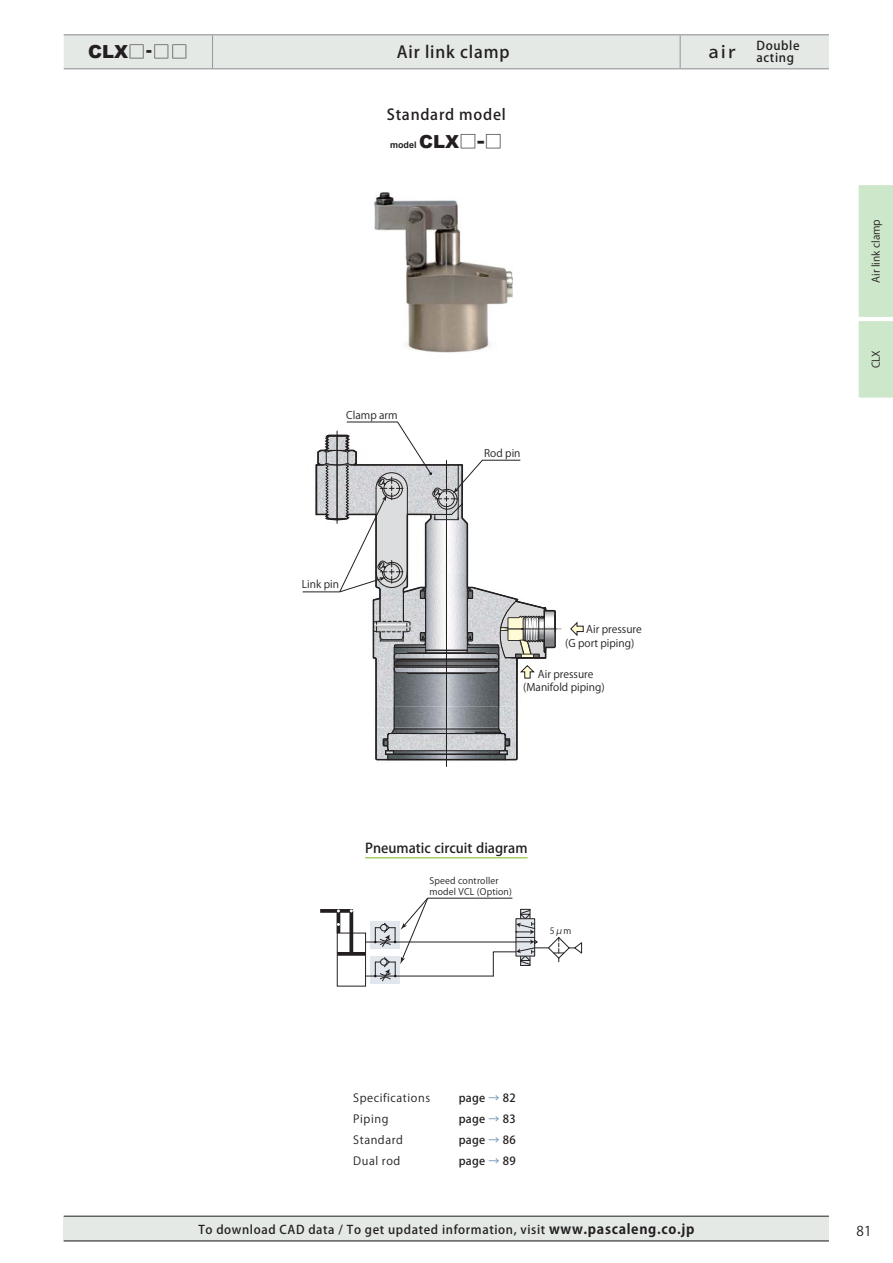
<style>
.page{position:relative;width:893px;height:1263px;background:#fff}
.page>*{position:absolute;margin:0;border:0;box-sizing:border-box;transform-origin:0 0}
.t1{font:900 18px "Arial";color:#231f20}
.t2{font:16.5px "Koz Go Pro Medium 90 msp RKSJ H";letter-spacing:.05em;color:#231f20}
.t3{font:15px "Koz Go Pro Medium 90 msp RKSJ H";letter-spacing:.05em;color:#231f20}
.t4{font:13.5px "Koz Go Pro Medium 90 msp RKSJ H";color:#231f20}
.t5{font:13.5px "Koz Go Pro Regular 90 msp RKSJ H";color:#231f20}
.t6{font:12px/12px "Koz Go Pro Medium 90 msp RKSJ H";letter-spacing:.05em;color:#231f20}
.t7{font:11.25px/21px "Koz Go Pro Regular 90 msp RKSJ H";letter-spacing:.05em;color:#231f20}
.t8{font:11.25px/21px "Koz Go Pro Medium 90 msp RKSJ H";letter-spacing:.025em;color:#231f20;text-align:justify}
.t9{font:10.5px/13.5px "Koz Go Pro Regular 90 msp RKSJ H";color:#231f20}
.t10{font:9px/10.8px "Koz Go Pro Regular 90 msp RKSJ H";letter-spacing:.02em;color:#231f20}
.t11{font:700 9px "Arial";color:#231f20}
.t12{font:8.7px "Koz Go Pro Regular 90 msp RKSJ H";color:#231f20}
.s1{font-family:"Koz Go Pro Extra Light 90 msp RKSJ H";font-weight:400;font-size:17.25px}
.s2{font-size:17.25px}
.s3{font-weight:900;font-size:18px}
.s4{font-family:"Koz Go Pro Light 90 msp RKSJ H";font-weight:400;font-size:18px}
.s5{color:#839fc4}
.s6{font-family:"Koz Go Pro Bold 90 msp RKSJ H";font-size:13.5px}
</style>
<div class="page">
<div style="left:64px;top:1216px;width:765px;height:25px;background:#e4e9e6"></div>
<hr style="left:64px;top:1216px;width:765px;height:1px;background:#231f20">
<hr style="left:64px;top:1241px;width:765px;height:1px;background:#231f20">
<div style="left:64px;top:35px;width:765px;height:33px;background:#e4e9e6"></div>
<hr style="left:212px;top:35px;width:1px;height:33px;background:#939598">
<hr style="left:680px;top:35px;width:1px;height:33px;background:#939598">
<hr style="left:64px;top:34px;width:765px;height:1px;background:#939598">
<hr style="left:64px;top:68px;width:765px;height:1px;background:#939598">
<div style="left:859px;top:185px;width:34px;height:213px;background:#cde7ca"></div>
<img style="left:374px;top:192px;width:138px;height:161px">
<div style="left:371px;top:922px;width:29px;height:27px;background:#e1e7ed"></div>
<div style="left:371px;top:956px;width:29px;height:27px;background:#e1e7ed"></div>
<hr style="left:366px;top:976px;width:127px;height:1px;background:#231f20">
<hr style="left:366px;top:942px;width:150px;height:1px;background:#231f20">
<div style="left:337px;top:933px;width:29px;height:54px;border:1px solid #231f20"></div>
<svg style="left:337px;top:952px;width:28px;height:4px"></svg>
<svg style="left:349px;top:913px;width:4px;height:41px"></svg>
<hr style="left:337px;top:911px;width:3px;height:22px;background:#231f20">
<svg style="left:320px;top:909px;width:33px;height:4px"></svg>
<svg style="left:570px;top:621px;width:14px;height:16px"></svg>
<hr style="left:446px;top:504px;width:1px;height:263px;background:#231f20">
<svg style="left:375px;top:682px;width:143px;height:79px;background:#93959a"></svg>
<svg style="left:302px;top:422px;width:259px;height:260px"></svg>
<svg style="left:374px;top:898px;width:208px;height:84px"></svg>
<hr style="left:365px;top:857px;width:162px;height:2px;background:#a3cf62">
<h1 class="t1" style="left:88px;top:38px;width:102px">CLX<span class="s1">□</span><span class="s2">-</span><span class="s1">□□</span></h1>
<h2 class="t2" style="left:397px;top:46px;width:114px">Air link clamp</h2>
<h2 class="t2" style="left:706px;top:46px;width:52px">ａｉｒ　</h2>
<p class="t6" style="left:756px;top:41px;width:45px">Double acting</p>
<h3 class="t3" style="left:387px;top:108px;width:120px">Standard model</h3>
<p class="t11" style="left:390px;top:140px;width:114px">model <span class="s3">CLX</span><span class="s4">□</span><sup>-</sup><span class="s4">□</span></p>
<p class="t9" style="left:346px;top:409px;width:53px">Clamp arm</p>
<p class="t9" style="left:302px;top:579px;width:39px">Link pin</p>
<p class="t9" style="left:484px;top:448px;width:38px">Rod pin</p>
<p class="t9" style="left:565px;top:624px;width:78px">　　Air pressure (G port piping)</p>
<p class="t9" style="left:523px;top:669px;width:83px;text-align:center">Air pressure (Manifold piping)</p>
<p class="t4" style="left:365px;top:843px;width:164px">Pneumatic circuit diagram</p>
<p class="t10" style="left:429px;top:877px;width:84px">Speed controller model VCL (Option)</p>
<p class="t12" style="left:550px;top:927px;width:23px">5μm</p>
<p class="t9" style="left:870px;top:283px;width:65px;rotate:-90deg">Air link clamp</p>
<p class="t9" style="left:870px;top:368px;width:20px;rotate:-90deg">CLX</p>
<p class="t7" style="left:353px;top:1089px;width:78px">Specifications<br>Piping<br>Standard<br>Dual rod</p>
<p class="t8" style="left:459px;top:1089px;width:58px">page <span class="s5">→</span> 82 page <span class="s5">→</span> 83 page <span class="s5">→</span> 86 page <span class="s5">→</span> 89</p>
<p class="t6" style="left:198px;top:1225px;width:497px">To download CAD data / To get updated information, visit <span class="s6">www.pascaleng.co.jp</span></p>
<p class="t5" style="left:856px;top:1226px;width:16px">81</p>
</div>
